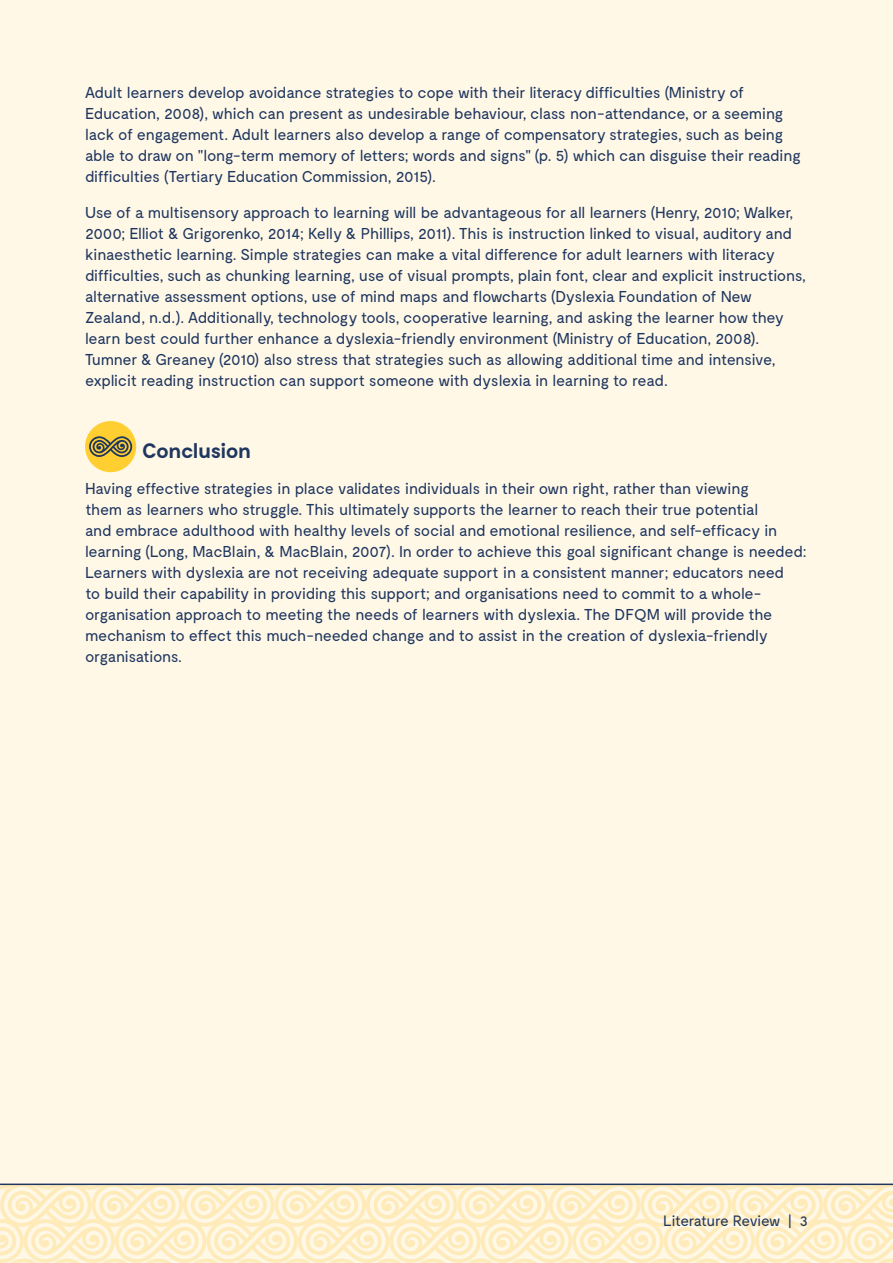
<style>
.page{position:relative;width:893px;height:1263px;background:#fff8e7}
.page>*{position:absolute;margin:0;border:0;box-sizing:border-box;transform-origin:0 0}
.t1{font:700 21px "Moderat";letter-spacing:-.025em;color:#1f365f}
.t2{font:15.75px/21px "Moderat";letter-spacing:-.025em;color:#1f365f}
.t3{font:15px "Moderat";letter-spacing:-.05em;color:#1f365f}
</style>
<div class="page">
<svg style="left:0;top:1185px;width:893px;height:78px"></svg>
<hr style="left:0;top:1183px;width:893px;height:2px;background:#1f365f">
<div style="left:85px;top:421px;width:51px;height:51px;background:#ffcf31;border-radius:50%"></div>
<svg style="left:89px;top:436px;width:43px;height:21px"></svg>
<p class="t2" style="left:85px;top:82px;width:717px">Adult learners develop avoidance strategies to cope with their literacy difficulties (Ministry of Education, 2008), which can present as undesirable behaviour, class non-attendance, or a seeming lack of engagement. Adult learners also develop a range of compensatory strategies, such as being able to draw on "long-term memory of letters; words and signs" (p. 5) which can disguise their reading difficulties (Tertiary Education Commission, 2015).</p>
<p class="t2" style="left:85px;top:202px;width:722px">Use of a multisensory approach to learning will be advantageous for all learners (Henry, 2010; Walker, 2000; Elliot &amp; Grigorenko, 2014; Kelly &amp; Phillips, 2011). This is instruction linked to visual, auditory and kinaesthetic learning. Simple strategies can make a vital difference for adult learners with literacy difficulties, such as chunking learning, use of visual prompts, plain font, clear and explicit instructions, alternative assessment options, use of mind maps and flowcharts (Dyslexia Foundation of New Zealand, n.d.). Additionally, technology tools, cooperative learning, and asking the learner how they learn best could further enhance a dyslexia-friendly environment (Ministry of Education, 2008).<br>Tumner &amp; Greaney (2010) also stress that strategies such as allowing additional time and intensive, explicit reading instruction can support someone with dyslexia in learning to read.</p>
<h1 class="t1" style="left:142px;top:438px;width:110px">Conclusion</h1>
<p class="t2" style="left:85px;top:478px;width:723px">Having effective strategies in place validates individuals in their own right, rather than viewing<br>them as learners who struggle. This ultimately supports the learner to reach their true potential<br>and embrace adulthood with healthy levels of social and emotional resilience, and self-efficacy in learning (Long, MacBlain, &amp; MacBlain, 2007). In order to achieve this goal significant change is needed:<br>Learners with dyslexia are not receiving adequate support in a consistent manner; educators need<br>to build their capability in providing this support; and organisations need to commit to a whole&shy;organisation approach to meeting the needs of learners with dyslexia. The DFQM will provide the mechanism to effect this much-needed change and to assist in the creation of dyslexia-friendly organisations.</p>
<p class="t3" style="left:663px;top:1212px;width:146px">Literature Review | 3</p>
</div>
